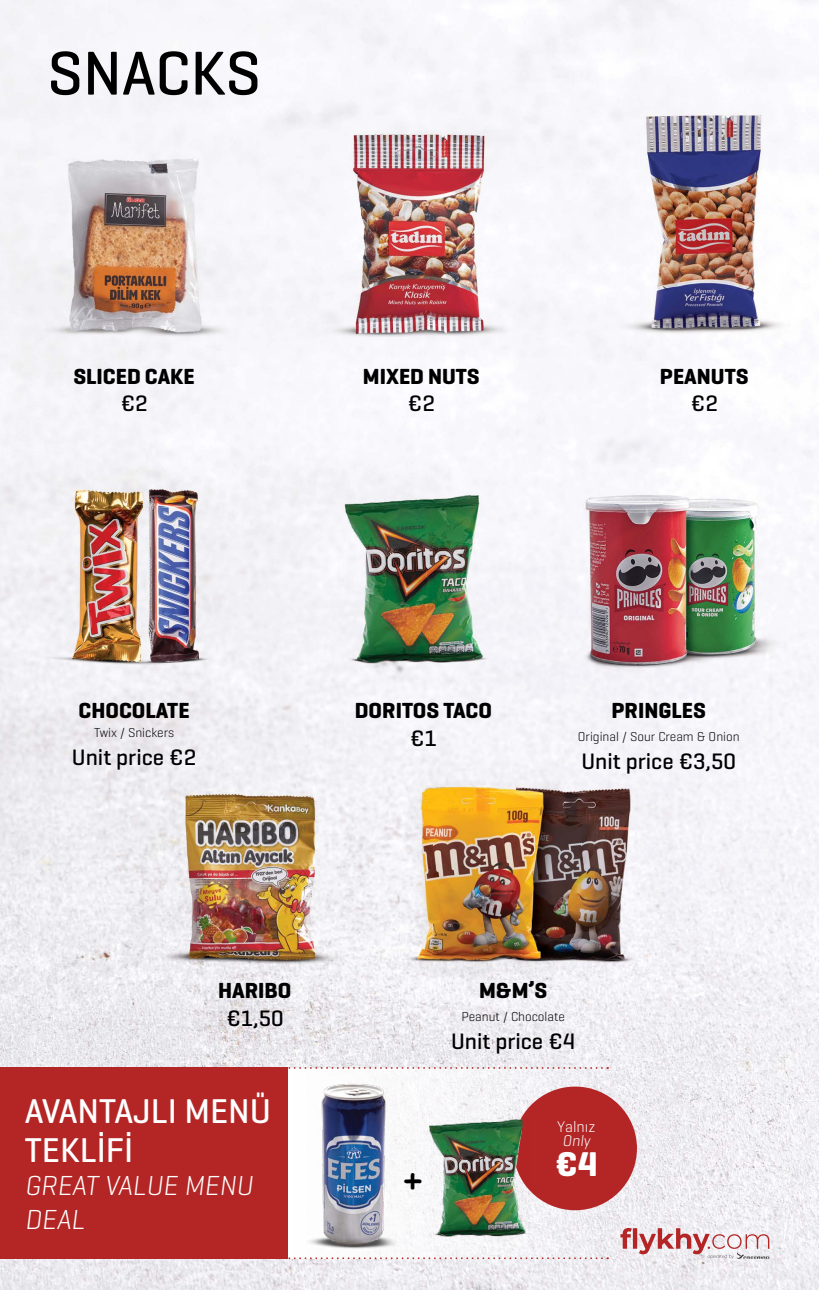
<style>
.page{position:relative;width:819px;height:1290px;background:#fff}
.page>*{position:absolute;margin:0;border:0;box-sizing:border-box;transform-origin:0 0}
.t1{font:500 63px "Geogrotesque";color:#000}
.t2{font:40.6px "Comic Sans MS";color:#000}
.t3{font:500 35px/38.5px "Geogrotesque";color:#fff}
.t4{font:700 35px "Geogrotesque";color:#fff}
.t5{font:italic 300 28px/33.6px "Geogrotesque";color:#fff}
.t6{font:500 22.75px "Geogrotesque";color:#000}
.t7{font:700 22.22px "Geogrotesque";color:#000}
.t8{font:300 15.75px "Geogrotesque";color:#fff}
.t9{font:italic 300 15.75px "Geogrotesque";color:#fff}
.t10{font:300 13.12px "Geogrotesque";color:#000}
</style>
<div class="page">
<img style="left:0;top:0;width:819px;height:1290px">
<svg style="left:288px;top:1068px;width:380px;height:190px;fill:#f5f4f7"></svg>
<svg style="left:288px;top:1067px;width:320px;height:2px"></svg>
<svg style="left:278px;top:1257px;width:330px;height:2px"></svg>
<div style="left:0;top:1067px;width:288px;height:191px;background:#b32625"></div>
<div style="left:513px;top:1086px;width:124px;height:124px;background:#b32625;border-radius:50%"></div>
<img style="left:306px;top:1067px;width:91px;height:202px">
<img style="left:429px;top:1119px;width:100px;height:117px">
<svg style="left:620px;top:1228px;width:149px;height:31px"></svg>
<h1 class="t1" style="left:47px;top:34px;width:215px">SNACKS</h1>
<p class="t7" style="left:73px;top:362px;width:123px">SLICED CAKE</p>
<p class="t6" style="left:120px;top:389px;width:29px">€2</p>
<p class="t7" style="left:363px;top:362px;width:118px">MIXED NUTS</p>
<p class="t6" style="left:407px;top:389px;width:29px">€2</p>
<p class="t7" style="left:660px;top:362px;width:90px">PEANUTS</p>
<p class="t6" style="left:690px;top:389px;width:29px">€2</p>
<p class="t7" style="left:79px;top:697px;width:112px">CHOCOLATE</p>
<p class="t10" style="left:94px;top:725px;width:82px">Twix / Snickers</p>
<p class="t6" style="left:72px;top:743px;width:126px">Unit price €2</p>
<p class="t7" style="left:355px;top:697px;width:139px">DORITOS TACO</p>
<p class="t6" style="left:409px;top:723px;width:29px">€1</p>
<p class="t7" style="left:611px;top:697px;width:96px">PRINGLES</p>
<p class="t10" style="left:578px;top:729px;width:163px">Original / Sour Cream &amp; Onion</p>
<p class="t6" style="left:581px;top:747px;width:156px">Unit price €3,50</p>
<p class="t7" style="left:218px;top:977px;width:75px">HARIBO</p>
<p class="t6" style="left:226px;top:1003px;width:59px">€1,50</p>
<h3 class="t3" style="left:25px;top:1091px;width:248px">AVANTAJLI MENÜ<br>TEKLİFİ</h3>
<p class="t5" style="left:25px;top:1168px;width:229px">GREAT VALUE MENU<br>DEAL</p>
<h2 class="t2" style="left:403px;top:1149px;width:21px">+</h2>
<p class="t7" style="left:479px;top:977px;width:70px">M&amp;M’S</p>
<p class="t10" style="left:461px;top:1009px;width:105px">Peanut / Chocolate</p>
<p class="t6" style="left:451px;top:1027px;width:126px">Unit price €4</p>
<p class="t8" style="left:557px;top:1116px;width:40px">Yalnız</p>
<p class="t9" style="left:562px;top:1131px;width:29px">Only</p>
<h3 class="t4" style="left:554px;top:1142px;width:45px">€4</h3>
</div>
